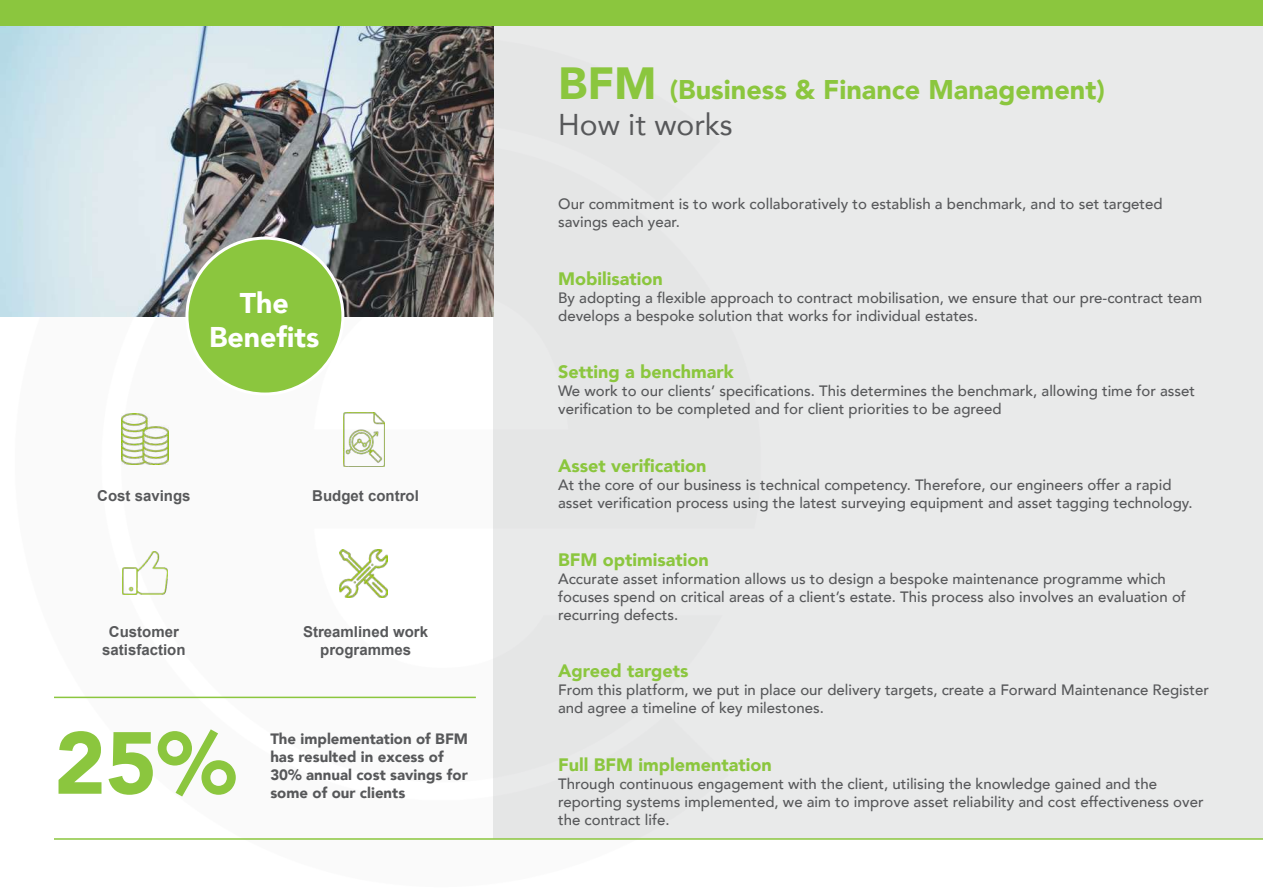
<style>
.page{position:relative;width:1263px;height:893px;background:#fff}
.page>*{position:absolute;margin:0;border:0;box-sizing:border-box;transform-origin:0 0}
.t1{font:900 87px "Avenir";color:#8bc63e}
.t2{font:30px "Avenir";color:#57585a}
.t3{font:900 28.5px/34.2px "Avenir";color:#fff;text-align:center}
.t4{font:900 27px "Avenir";color:#8bc63e}
.t5{font:900 18px "Avenir";color:#8bc63e}
.t6{font:500 15px/18px "Avenir";color:#57585a}
.t7{font:900 15px/18px "Avenir";color:#57585a}
.t8{font:700 15px/18px "Arial";color:#57585a;text-align:center}
.s1{font-size:45px}
</style>
<div class="page">
<div style="left:494px;top:0;width:769px;height:839px;background:#e9eaea"></div>
<img style="left:0;top:26px;width:494px;height:290px">
<div style="left:187px;top:238px;width:156px;height:156px;background:#8bc63e;border-radius:50%"></div>
<div style="left:185px;top:237px;width:159px;height:159px;border:3px solid #fff;border-radius:50%"></div>
<img style="left:122px;top:552px;width:45px;height:43px">
<img style="left:340px;top:549px;width:48px;height:48px">
<img style="left:121px;top:414px;width:47px;height:51px">
<img style="left:343px;top:412px;width:42px;height:54px">
<hr style="left:54px;top:697px;width:422px;height:1px;background:#8bc63e">
<hr style="left:54px;top:838px;width:1209px;height:2px;background:#8bc63e">
<div style="left:0;top:0;width:1263px;height:26px;background:#8bc63e"></div>
<h3 class="t3" style="left:209px;top:285px;width:112px">The<br>Benefits</h3>
<p class="t8" style="left:97px;top:488px;width:95px">Cost savings</p>
<p class="t8" style="left:102px;top:623px;width:85px">Customer satisfaction</p>
<p class="t8" style="left:312px;top:488px;width:108px">Budget control</p>
<p class="t8" style="left:303px;top:623px;width:127px">Streamlined work programmes</p>
<h1 class="t1" style="left:54px;top:689px;width:183px">25%</h1>
<p class="t7" style="left:270px;top:729px;width:199px">The implementation of BFM has resulted in excess of<br>30% annual cost savings for some of our clients</p>
<h3 class="t4" style="left:558px;top:66px;width:548px"><span class="s1">BFM</span> (Business &amp; Finance Management)</h3>
<h2 class="t2" style="left:558px;top:101px;width:176px">How it works</h2>
<p class="t6" style="left:558px;top:194px;width:606px">Our commitment is to work collaboratively to establish a benchmark, and to set targeted savings each year.</p>
<p class="t5" style="left:558px;top:263px;width:106px">Mobilisation</p>
<p class="t6" style="left:558px;top:288px;width:645px">By adopting a flexible approach to contract mobilisation, we ensure that our pre-contract team develops a bespoke solution that works for individual estates.</p>
<p class="t5" style="left:558px;top:357px;width:177px">Setting a benchmark</p>
<p class="t6" style="left:558px;top:381px;width:638px">We work to our clients’ specifications. This determines the benchmark, allowing time for asset verification to be completed and for client priorities to be agreed</p>
<p class="t5" style="left:558px;top:450px;width:150px">Asset verification</p>
<p class="t6" style="left:558px;top:475px;width:636px">At the core of our business is technical competency. Therefore, our engineers offer a rapid asset verification process using the latest surveying equipment and asset tagging technology.</p>
<p class="t5" style="left:558px;top:544px;width:152px">BFM optimisation</p>
<p class="t6" style="left:558px;top:569px;width:629px">Accurate asset information allows us to design a bespoke maintenance programme which focuses spend on critical areas of a client’s estate. This process also involves an evaluation of recurring defects.</p>
<p class="t5" style="left:558px;top:655px;width:132px">Agreed targets</p>
<p class="t6" style="left:558px;top:680px;width:652px">From this platform, we put in place our delivery targets, create a Forward Maintenance Register and agree a timeline of key milestones.</p>
<p class="t5" style="left:558px;top:749px;width:215px">Full BFM implementation</p>
<p class="t6" style="left:558px;top:774px;width:647px">Through continuous engagement with the client, utilising the knowledge gained and the reporting systems implemented, we aim to improve asset reliability and cost effectiveness over the contract life.</p>
</div>
